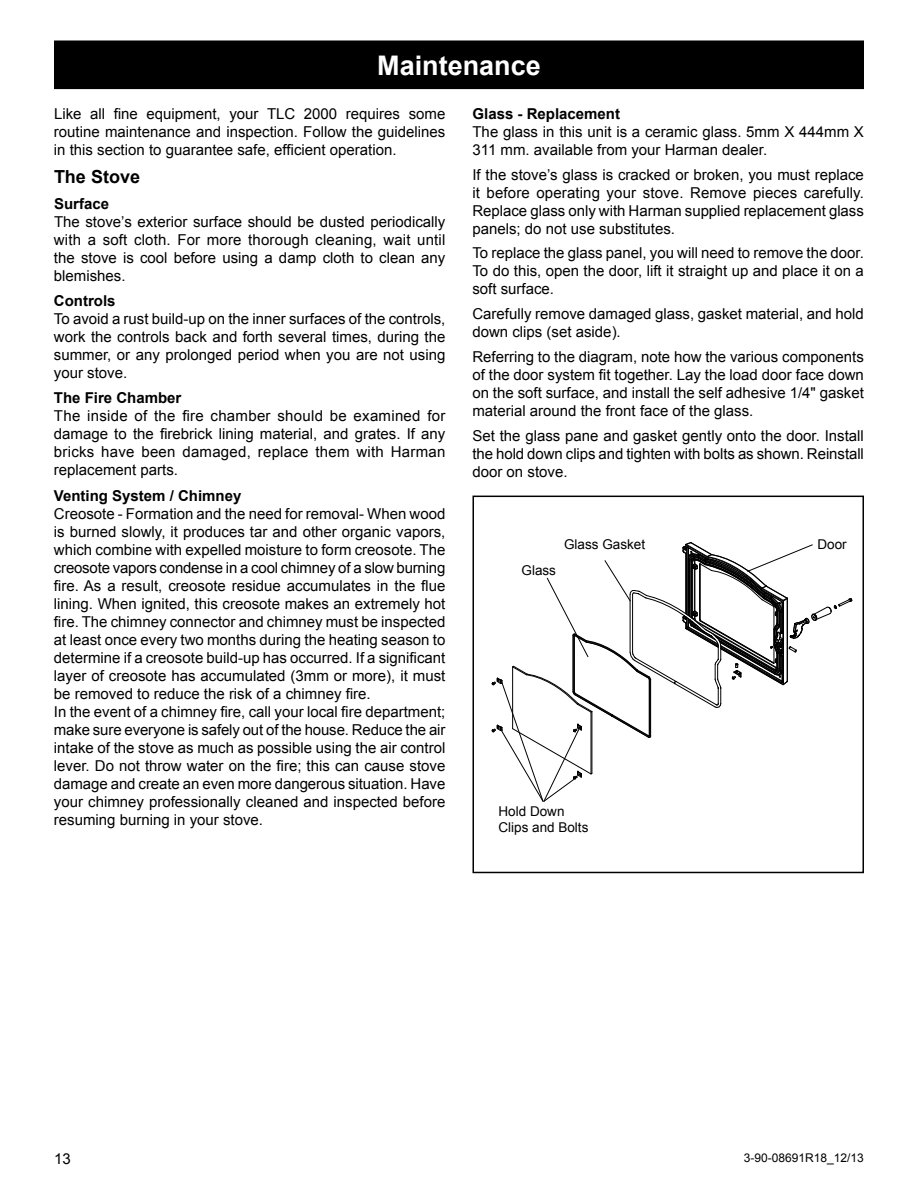
<style>
.page{position:relative;width:918px;height:1188px;background:#fff}
.page>*{position:absolute;margin:0;border:0;box-sizing:border-box;transform-origin:0 0}
.t1{font:700 27px "Arial";color:#fff}
.t2{font:700 18px "Arial";color:#000}
.t3{font:15px/18px "Arial";color:#000;text-align:justify}
.t4{font:700 15px "Arial";color:#000}
.t5{font:13.5px/16.2px "Arial";color:#000}
.t6{font:12px "Arial";color:#000}
</style>
<div class="page">
<div style="left:56px;top:42px;width:806px;height:46px;background:#000"></div>
<div style="left:54px;top:40px;width:810px;height:49px;border:3px solid #000"></div>
<svg style="left:492px;top:542px;width:361px;height:260px"></svg>
<div style="left:472px;top:496px;width:392px;height:377px;border:2px solid #000"></div>
<h1 class="t1" style="left:377px;top:47px;width:165px">Maintenance</h1>
<p class="t4" style="left:472px;top:104px;width:149px">Glass - Replacement</p>
<p class="t3" style="left:472px;top:123px;width:393px">The glass in this unit is a ceramic glass. 5mm X 444mm X<br>311 mm. available from your Harman dealer.</p>
<p class="t3" style="left:472px;top:166px;width:393px">If the stove’s glass is cracked or broken, you must replace it before operating your stove. Remove pieces carefully.<br>Replace glass only with Harman supplied replacement glass panels; do not use substitutes.</p>
<p class="t3" style="left:472px;top:244px;width:393px">To replace the glass panel, you will need to remove the door.<br>To do this, open the door, lift it straight up and place it on a soft surface.</p>
<p class="t3" style="left:472px;top:305px;width:393px">Carefully remove damaged glass, gasket material, and hold down clips (set aside).</p>
<p class="t3" style="left:472px;top:348px;width:393px">Referring to the diagram, note how the various components of the door system fit together. Lay the load door face down on the soft surface, and install the self adhesive 1/4" gasket material around the front face of the glass.</p>
<p class="t3" style="left:472px;top:427px;width:393px">Set the glass pane and gasket gently onto the door. Install the hold down clips and tighten with bolts as shown. Reinstall door on stove.</p>
<p class="t3" style="left:54px;top:105px;width:393px">Like all fine equipment, your TLC 2000 requires some routine maintenance and inspection. Follow the guidelines in this section to guarantee safe, efficient operation.</p>
<p class="t2" style="left:54px;top:165px;width:88px">The Stove</p>
<p class="t4" style="left:54px;top:194px;width:57px">Surface</p>
<p class="t3" style="left:54px;top:213px;width:393px">The stove’s exterior surface should be dusted periodically with a soft cloth. For more thorough cleaning, wait until the stove is cool before using a damp cloth to clean any blemishes.</p>
<p class="t4" style="left:54px;top:291px;width:63px">Controls</p>
<p class="t3" style="left:54px;top:310px;width:393px">To avoid a rust build-up on the inner surfaces of the controls, work the controls back and forth several times, during the summer, or any prolonged period when you are not using your stove.</p>
<p class="t4" style="left:54px;top:388px;width:129px">The Fire Chamber</p>
<p class="t3" style="left:54px;top:407px;width:393px">The inside of the fire chamber should be examined for damage to the firebrick lining material, and grates. If any bricks have been damaged, replace them with Harman replacement parts.</p>
<p class="t4" style="left:54px;top:485px;width:189px">Venting System / Chimney</p>
<p class="t3" style="left:54px;top:505px;width:393px;text-align:left">Creosote - Formation and the need for removal- When wood is burned slowly, it produces tar and other organic vapors, which combine with expelled moisture to form creosote. The creosote vapors condense in a cool chimney of a slow burning fire. As a result, creosote residue accumulates in the flue lining. When ignited, this creosote makes an extremely hot fire. The chimney connector and chimney must be inspected at least once every two months during the heating season to determine if a creosote build-up has occurred. If a significant layer of creosote has accumulated (3mm or more), it must be removed to reduce the risk of a chimney fire.<br>In the event of a chimney fire, call your local fire department; make sure everyone is safely out of the house. Reduce the air intake of the stove as much as possible using the air control lever. Do not throw water on the fire; this can cause stove damage and create an even more dangerous situation. Have your chimney professionally cleaned and inspected before resuming burning in your stove.</p>
<p class="t5" style="left:564px;top:536px;width:83px">Glass Gasket</p>
<p class="t5" style="left:818px;top:536px;width:31px">Door</p>
<p class="t5" style="left:522px;top:562px;width:36px">Glass</p>
<p class="t5" style="left:499px;top:803px;width:91px">Hold Down<br>Clips and Bolts</p>
<p class="t3" style="left:54px;top:1150px;width:18px">13</p>
<p class="t6" style="left:744px;top:1150px;width:122px">3-90-08691R18_12/13</p>
</div>
